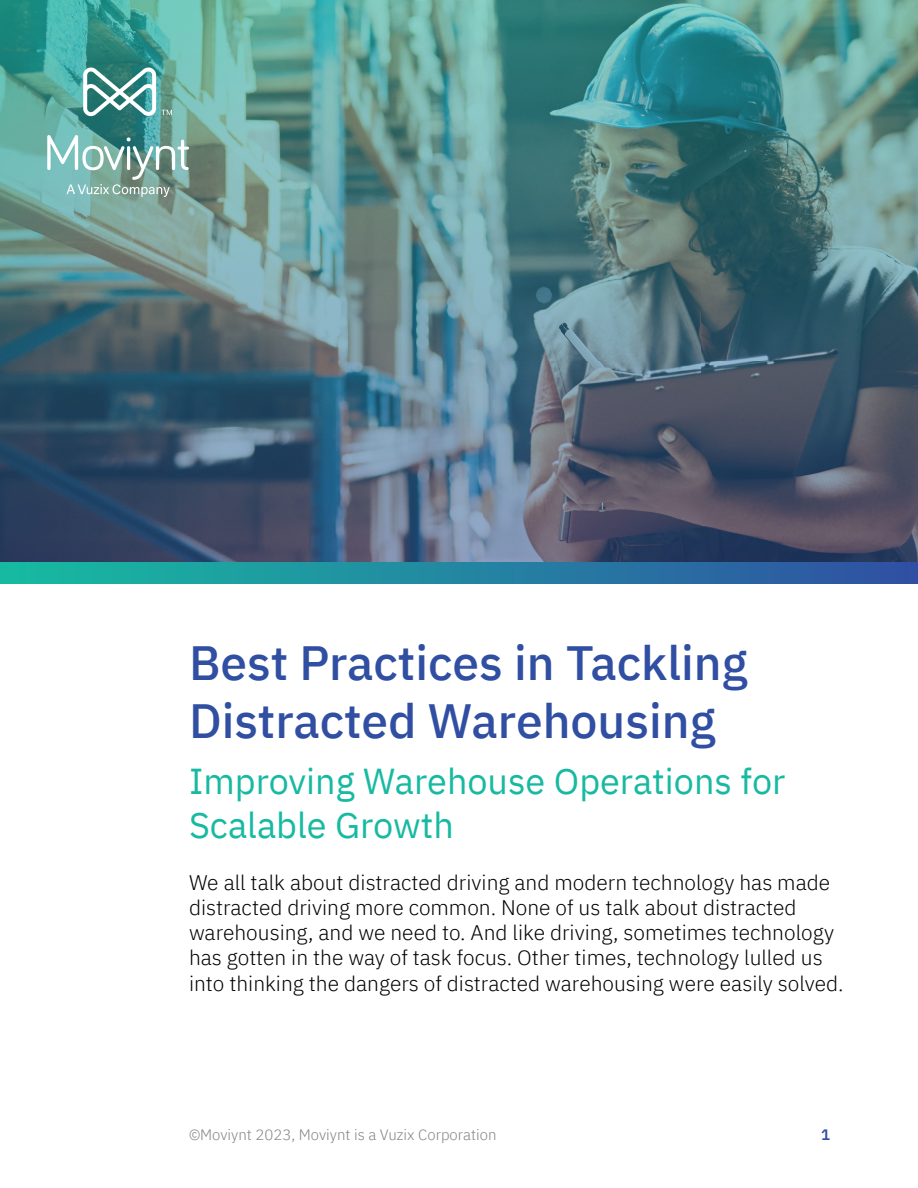
<style>
.page{position:relative;width:918px;height:1188px;background:#fff}
.page>*{position:absolute;margin:0;border:0;box-sizing:border-box;transform-origin:0 0}
.t1{font:500 48px/57.6px "IBM Plex Sans";color:#304ea2}
.t2{font:36px/43.2px "IBM Plex Sans";color:#17baa1}
.t3{font:300 21px/25.2px "IBM Plex Sans";color:#000}
.t4{font:300 15px "IBM Plex Sans";color:#838383}
.t5{font:600 15px "IBM Plex Sans";color:#304ea2}
</style>
<div class="page">
<img style="left:0;top:0;width:918px;height:563px">
<img style="left:0;top:0;width:405px;height:434px">
<div style="left:0;top:563px;width:918px;height:20px;background:linear-gradient(to right,#16bca1,#3050a2)"></div>
<svg style="left:83px;top:67px;width:89px;height:49px"></svg>
<svg style="left:47px;top:135px;width:142px;height:62px;background:#89b5ae"></svg>
<h1 class="t1" style="left:189px;top:630px;width:560px">Best Practices in Tackling<br>Distracted Warehousing</h1>
<h2 class="t2" style="left:189px;top:757px;width:598px">Improving Warehouse Operations for<br>Scalable Growth</h2>
<p class="t3" style="left:189px;top:868px;width:656px">We all talk about distracted driving and modern technology has made distracted driving more common. None of us talk about distracted warehousing, and we need to. And like driving, sometimes technology has gotten in the way of task focus. Other times, technology lulled us into thinking the dangers of distracted warehousing were easily solved.</p>
<p class="t4" style="left:189px;top:1124px;width:309px">©Moviynt 2023, Moviynt is a Vuzix Corporation</p>
<p class="t5" style="left:821px;top:1123px;width:10px">1</p>
</div>
